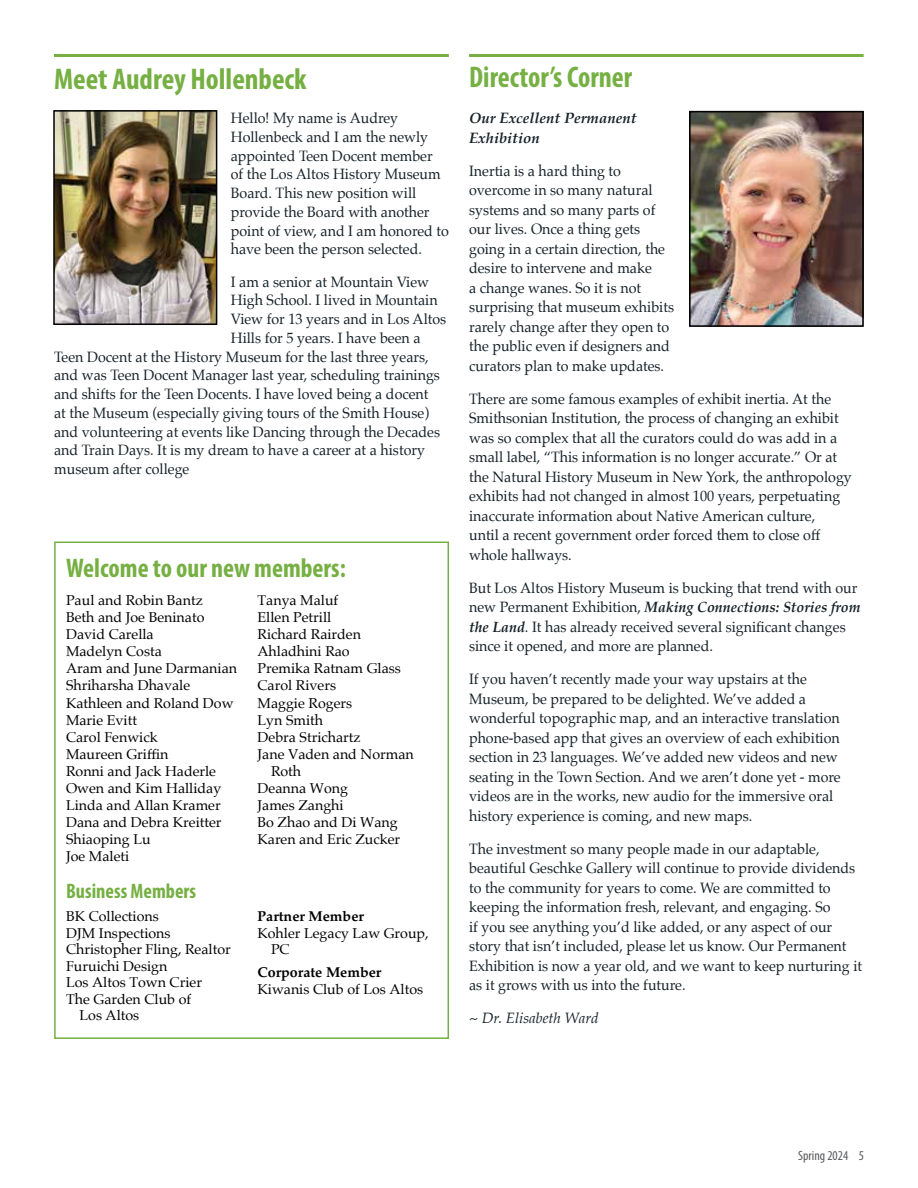
<style>
.page{position:relative;width:918px;height:1188px;background:#fff}
.page>*{position:absolute;margin:0;border:0;box-sizing:border-box;transform-origin:0 0}
.t1{font:700 condensed 30px "Myriad Pro";color:#76b043}
.t2{font:700 condensed 30px "Myriad Pro";color:#76b043;scale:.95 1}
.t3{font:700 condensed 27px "Myriad Pro";color:#76b043}
.t4{font:700 condensed 21px "Myriad Pro";color:#76b043}
.t5{font:15px/19.5px "Palatino";color:#152128;scale:.95 1}
.t6{font:italic 700 15px/19.5px "Palatino";color:#152128}
.t7{font:italic 15px "Palatino";color:#152128}
.t8{font:14.25px/17.1px "Palatino";color:#000}
.t9{font:700 14.25px "Palatino";color:#000}
.t10{font:condensed 13.5px "Myriad Pro";color:#58595b}
.s1{font-weight:700;font-style:italic}
.s2{font-style:normal}
</style>
<div class="page">
<hr style="left:469px;top:54px;width:395px;height:3px;background:#76b043">
<img style="left:692px;top:114px;width:169px;height:210px">
<div style="left:689px;top:111px;width:175px;height:216px;border:2px solid #000"></div>
<div style="left:54px;top:542px;width:395px;height:497px;border:2px solid #76b043"></div>
<hr style="left:54px;top:54px;width:395px;height:3px;background:#76b043">
<img style="left:56px;top:113px;width:158px;height:209px">
<div style="left:53px;top:110px;width:164px;height:215px;border:2px solid #000"></div>
<h1 class="t1" style="left:54px;top:60px;width:254px">Meet Audrey Hollenbeck</h1>
<p class="t5" style="left:231px;top:109px;width:231px;line-height:18.8px">Hello! My name is Audrey<br>Hollenbeck and I am the newly appointed Teen Docent member of the Los Altos History Museum<br>Board. This new position will provide the Board with another point of view, and I am honored to have been the person selected.</p>
<p class="t5" style="left:231px;top:272px;width:210px">I am a senior at Mountain View</p>
<p class="t5" style="left:231px;top:291px;width:219px">High School. I lived in Mountain</p>
<p class="t5" style="left:231px;top:309px;width:228px">View for 13 years and in Los Altos</p>
<p class="t5" style="left:231px;top:328px;width:201px">Hills for 5 years. I have been a</p>
<p class="t5" style="left:54px;top:347px;width:396px">Teen Docent at the History Museum for the last three years,</p>
<p class="t5" style="left:54px;top:366px;width:408px">and was Teen Docent Manager last year, scheduling trainings</p>
<p class="t5" style="left:54px;top:384px;width:396px">and shifts for the Teen Docents. I have loved being a docent</p>
<p class="t5" style="left:54px;top:403px;width:396px">at the Museum (especially giving tours of the Smith House)</p>
<p class="t5" style="left:54px;top:422px;width:408px">and volunteering at events like Dancing through the Decades</p>
<p class="t5" style="left:54px;top:441px;width:392px">and Train Days. It is my dream to have a career at a history</p>
<p class="t5" style="left:54px;top:459px;width:144px">museum after college</p>
<h2 class="t3" style="left:66px;top:551px;width:281px">Welcome to our new members:</h2>
<p class="t8" style="left:66px;top:592px;width:173px">Paul and Robin Bantz<br>Beth and Joe Beninato<br>David Carella<br>Madelyn Costa<br>Aram and June Darmanian<br>Shriharsha Dhavale<br>Kathleen and Roland Dow<br>Marie Evitt<br>Carol Fenwick<br>Maureen Griffin<br>Ronni and Jack Haderle<br>Owen and Kim Halliday<br>Linda and Allan Kramer<br>Dana and Debra Kreitter<br>Shiaoping Lu<br>Joe Maleti</p>
<p class="t8" style="left:258px;top:592px;width:82px">Tanya Maluf</p>
<p class="t8" style="left:258px;top:609px;width:75px">Ellen Petrill</p>
<p class="t8" style="left:258px;top:626px;width:105px">Richard Rairden</p>
<p class="t8" style="left:258px;top:643px;width:94px">Ahladhini Rao</p>
<p class="t8" style="left:258px;top:660px;width:145px">Premika Ratnam Glass</p>
<p class="t8" style="left:258px;top:677px;width:80px">Carol Rivers</p>
<p class="t8" style="left:258px;top:694px;width:96px">Maggie Rogers</p>
<p class="t8" style="left:258px;top:711px;width:67px">Lyn Smith</p>
<p class="t8" style="left:258px;top:728px;width:105px">Debra Strichartz</p>
<p class="t8" style="left:258px;top:745px;width:158px">Jane Vaden and Norman</p>
<p class="t8" style="left:271px;top:763px;width:32px">Roth</p>
<p class="t8" style="left:258px;top:780px;width:92px">Deanna Wong</p>
<p class="t8" style="left:258px;top:797px;width:88px">James Zanghi</p>
<p class="t8" style="left:258px;top:814px;width:142px">Bo Zhao and Di Wang</p>
<p class="t8" style="left:258px;top:831px;width:144px">Karen and Eric Zucker</p>
<h3 class="t4" style="left:66px;top:878px;width:132px">Business Members</h3>
<p class="t8" style="left:66px;top:908px;width:94px">BK Collections</p>
<p class="t8" style="left:66px;top:924px;width:106px">DJM Inspections</p>
<p class="t8" style="left:66px;top:941px;width:166px">Christopher Fling, Realtor</p>
<p class="t8" style="left:66px;top:957px;width:103px">Furuichi Design</p>
<p class="t8" style="left:66px;top:974px;width:137px">Los Altos Town Crier</p>
<p class="t8" style="left:66px;top:990px;width:127px">The Garden Club of</p>
<p class="t8" style="left:80px;top:1007px;width:61px">Los Altos</p>
<p class="t9" style="left:258px;top:904px;width:108px">Partner Member</p>
<p class="t8" style="left:271px;top:924px;width:159px;line-height:16.5px;text-indent:-13px">Kohler Legacy Law Group,<br>PC</p>
<p class="t9" style="left:258px;top:960px;width:125px">Corporate Member</p>
<p class="t8" style="left:258px;top:980px;width:167px">Kiwanis Club of Los Altos</p>
<h1 class="t2" style="left:469px;top:59px;width:173px">Director’s Corner</h1>
<p class="t6" style="left:469px;top:108px;width:169px">Our Excellent Permanent<br>Exhibition</p>
<p class="t5" style="left:469px;top:161px;width:217px">Inertia is a hard thing to overcome in so many natural systems and so many parts of our lives. Once a thing gets going in a certain direction, the desire to intervene and make<br>a change wanes. So it is not surprising that museum exhibits rarely change after they open to the public even if designers and curators plan to make updates.</p>
<p class="t5" style="left:469px;top:389px;width:404px">There are some famous examples of exhibit inertia. At the Smithsonian Institution, the process of changing an exhibit was so complex that all the curators could do was add in a small label, “This information is no longer accurate.” Or at the Natural History Museum in New York, the anthropology exhibits had not changed in almost 100 years, perpetuating inaccurate information about Native American culture,<br>until a recent government order forced them to close off whole hallways.</p>
<p class="t5" style="left:469px;top:578px;width:414px">But Los Altos History Museum is bucking that trend with our new Permanent Exhibition, <span class="s1">Making Connections: Stories from the Land</span>. It has already received several significant changes since it opened, and more are planned.</p>
<p class="t5" style="left:469px;top:669px;width:393px">If you haven’t recently made your way upstairs at the Museum, be prepared to be delighted. We’ve added a wonderful topographic map, and an interactive translation phone-based app that gives an overview of each exhibition section in 23 languages. We’ve added new videos and new seating in the Town Section. And we aren’t done yet - more videos are in the works, new audio for the immersive oral history experience is coming, and new maps.</p>
<p class="t5" style="left:469px;top:839px;width:415px">The investment so many people made in our adaptable, beautiful Geschke Gallery will continue to provide dividends to the community for years to come. We are committed to keeping the information fresh, relevant, and engaging. So<br>if you see anything you’d like added, or any aspect of our story that isn’t included, please let us know. Our Permanent Exhibition is now a year old, and we want to keep nurturing it as it grows with us into the future.</p>
<p class="t7" style="left:469px;top:1005px;width:131px"><span class="s2">~</span> Dr. Elisabeth Ward</p>
<p class="t10" style="left:798px;top:1147px;width:67px">Spring 2024 5</p>
</div>
